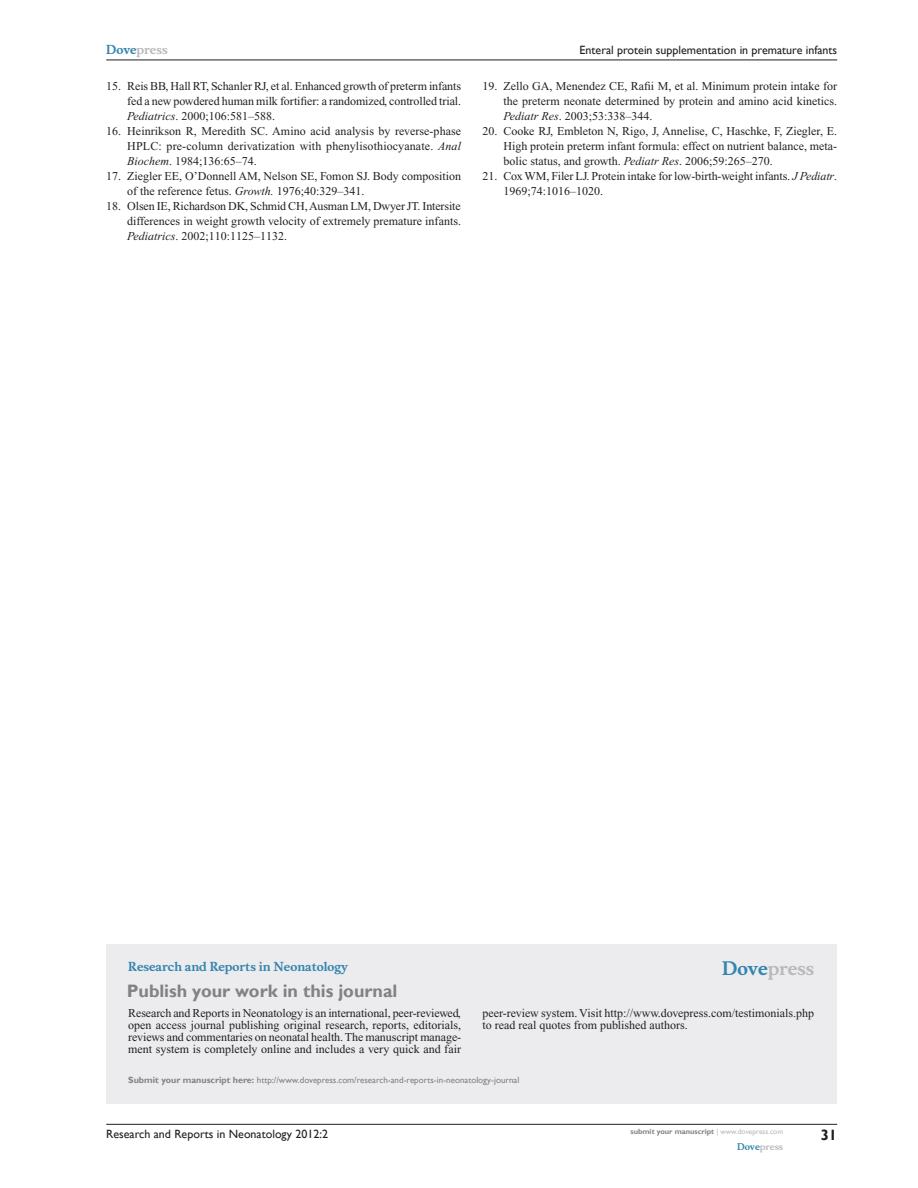
<style>
.page{position:relative;width:918px;height:1188px;background:#fff}
.page>*{position:absolute;margin:0;border:0;box-sizing:border-box;transform-origin:0 0}
.t1{font:700 18px "Gill Sans";color:#808285}
.t2{font:700 18px "Musee";color:#b8b9bc}
.t3{font:700 15px "Gill Sans";color:#231f20}
.t4{font:12px/15px "Times New Roman";color:#231f20;text-align:justify}
.t5{font:12px "Gill Sans";color:#231f20}
.t6{font:700 12px "Musee";color:#3485ae}
.t7{font:700 12px "Musee";color:#b8b9bc}
.t8{font:9px "Gill Sans";color:#808285}
.t9{font:700 9px "Musee";color:#b8b9bc}
.t10{font:700 7.5px "Gill Sans";color:#808285}
.s1{color:#3485ae}
.s2{font-style:italic}
.s3{font-weight:700}
.s4{font-weight:400;color:#b8b9bc}
</style>
<div class="page">
<div style="left:106px;top:944px;width:731px;height:159px;background:#ececee"></div>
<hr style="left:106px;top:1124px;width:731px;height:1px;background:#231f20">
<hr style="left:106px;top:60px;width:731px;height:1px;background:#231f20">
<p class="t7" style="left:106px;top:43px;width:63px"><span class="s1">Dove</span>press</p>
<p class="t4" style="left:127px;top:79px;width:335px;text-indent:-21px">15. Reis BB, Hall RT, Schanler RJ, et al. Enhanced growth of preterm infants fed a new powdered human milk fortifier: a randomized, controlled trial.<br><span class="s2">Pediatrics</span>. 2000;106:581–588.</p>
<p class="t4" style="left:127px;top:124px;width:335px;text-indent:-21px">16. Heinrikson R, Meredith SC. Amino acid analysis by reverse-phase HPLC: pre-column derivatization with phenylisothiocyanate. <span class="s2">Anal Biochem</span>. 1984;136:65–74.</p>
<p class="t4" style="left:127px;top:169px;width:335px;text-indent:-21px">17. Ziegler EE, O’Donnell AM, Nelson SE, Fomon SJ. Body composition of the reference fetus. <span class="s2">Growth.</span> 1976;40:329–341.</p>
<p class="t4" style="left:127px;top:199px;width:335px;text-indent:-21px">18. Olsen IE, Richardson DK, Schmid CH, Ausman LM, Dwyer JT. Intersite differences in weight growth velocity of extremely premature infants.<br><span class="s2">Pediatrics</span>. 2002;110:1125–1132.</p>
<p class="t5" style="left:580px;top:43px;width:259px">Enteral protein supplementation in premature infants</p>
<p class="t4" style="left:503px;top:79px;width:335px;text-indent:-21px">19. Zello GA, Menendez CE, Rafii M, et al. Minimum protein intake for the preterm neonate determined by protein and amino acid kinetics.<br><span class="s2">Pediatr Res</span>. 2003;53:338–344.</p>
<p class="t4" style="left:503px;top:124px;width:335px;text-indent:-21px">20. Cooke RJ, Embleton N, Rigo, J, Annelise, C, Haschke, F, Ziegler, E.<br>High protein preterm infant formula: effect on nutrient balance, meta&shy;bolic status, and growth. <span class="s2">Pediatr Res</span>. 2006;59:265–270.</p>
<p class="t4" style="left:503px;top:169px;width:335px;text-indent:-21px">21. Cox WM, Filer LJ. Protein intake for low-birth-weight infants. <span class="s2">J Pediatr</span>.<br>1969;74:1016–1020.</p>
<p class="t6" style="left:128px;top:959px;width:221px">Research and Reports in Neonatology</p>
<h1 class="t1" style="left:127px;top:980px;width:272px">Publish your work in this journal</h1>
<h1 class="t2" style="left:722px;top:958px;width:94px"><span class="s1">Dove</span>press</h1>
<p class="t4" style="left:128px;top:1007px;width:335px;line-height:12px">Research and Reports in Neonatology is an international, peer-reviewed, open access journal publishing original research, reports, editorials, reviews and commentaries on neonatal health. The manuscript manage&shy;ment system is completely online and includes a very quick and fair</p>
<p class="t4" style="left:482px;top:1007px;width:333px;line-height:12px">peer-review system. Visit http://www.dovepress.com/testimonials.php to read real quotes from published authors.</p>
<p class="t8" style="left:128px;top:1075px;width:393px"><span class="s3">Submit your manuscript here:</span> http://www.dovepress.com/research-and-reports-in-neonatology-journal</p>
<p class="t5" style="left:106px;top:1127px;width:223px">Research and Reports in Neonatology 2012:2</p>
<p class="t10" style="left:631px;top:1127px;width:154px">submit your manuscript <span class="s4">| www.dovepress.com</span></p>
<p class="t9" style="left:737px;top:1141px;width:48px"><span class="s1">Dove</span>press</p>
<p class="t3" style="left:821px;top:1126px;width:18px">31</p>
</div>
